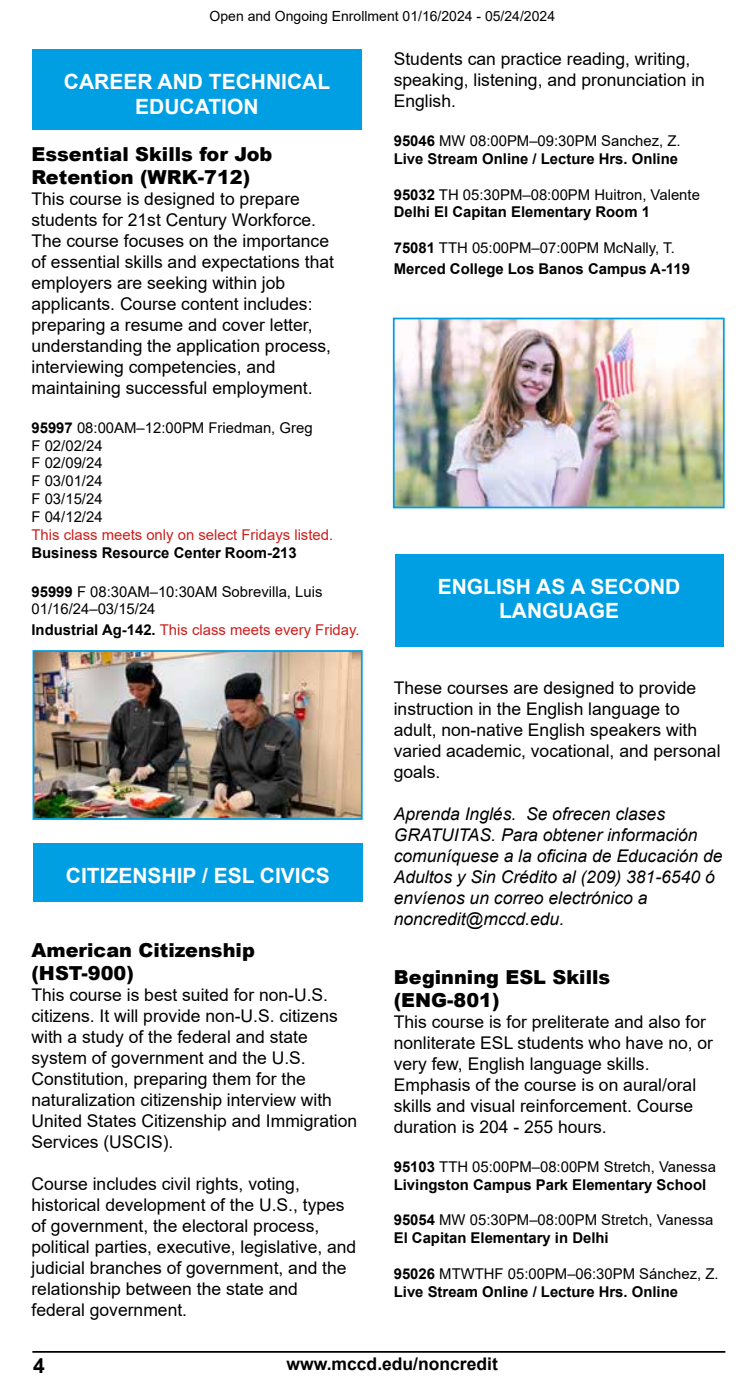
<style>
.page{position:relative;width:756px;height:1386px;background:#fff}
.page>*{position:absolute;margin:0;border:0;box-sizing:border-box;transform-origin:0 0}
.t1{font:700 21px/24.5px "Arial";color:#fff;text-align:center}
.t2{font:700 21px "Arial";color:#000}
.t3{font:900 19.25px/23.1px "Arial";color:#000}
.t4{font:17.5px/21px "Arial";color:#000}
.t5{font:italic 17.5px/21px "Arial";color:#000}
.t6{font:700 17.5px "Arial";color:#000}
.t7{font:700 14.88px/17.8px "Arial";color:#000}
.t8{font:14.88px/17.8px "Arial";color:#000}
.t9{font:14.88px "Arial";color:#cc1f1d}
.t10{font:14px "Arial";color:#000}
.s1{font-weight:700}
.s2{font-weight:700;color:#000}
.s3{font-weight:400}
</style>
<div class="page">
<hr style="left:32px;top:1351px;width:693px;height:2px;background:#000">
<div style="left:395px;top:554px;width:329px;height:93px;background:#009fe3"></div>
<div style="left:32px;top:49px;width:330px;height:81px;background:#009fe3"></div>
<div style="left:33px;top:843px;width:329px;height:59px;background:#009fe3"></div>
<img style="left:396px;top:321px;width:326px;height:184px">
<div style="left:393px;top:318px;width:332px;height:190px;border:2px solid #009fe3"></div>
<img style="left:36px;top:653px;width:324px;height:164px">
<div style="left:33px;top:650px;width:330px;height:170px;border:2px solid #009fe3"></div>
<p class="t10" style="left:210px;top:7px;width:347px">Open and Ongoing Enrollment 01/16/2024 - 05/24/2024</p>
<p class="t1" style="left:64px;top:69px;width:268px;line-height:25.2px">CAREER AND TECHNICAL<br>EDUCATION</p>
<p class="t3" style="left:32px;top:142px;width:242px">Essential Skills for Job<br>Retention (WRK-712)</p>
<p class="t4" style="left:32px;top:188px;width:304px">This course is designed to prepare students for 21st Century Workforce.<br>The course focuses on the importance of essential skills and expectations that employers are seeking within job applicants. Course content includes: preparing a resume and cover letter, understanding the application process, interviewing competencies, and maintaining successful employment.</p>
<p class="t8" style="left:32px;top:418px;width:283px"><span class="s1">95997</span> 08:00AM–12:00PM Friedman, Greg<br>F 02/02/24<br>F 02/09/24<br>F 03/01/24<br>F 03/15/24<br>F 04/12/24</p>
<p class="t9" style="left:32px;top:524px;width:303px">This class meets only on select Fridays listed.</p>
<p class="t7" style="left:32px;top:544px;width:267px">Business Resource Center Room-213</p>
<p class="t8" style="left:32px;top:582px;width:293px"><span class="s1">95999</span> F 08:30AM–10:30AM Sobrevilla, Luis<br>01/16/24–03/15/24</p>
<p class="t9" style="left:32px;top:620px;width:330px"><span class="s2">Industrial Ag-142.</span> This class meets every Friday.</p>
<p class="t1" style="left:66px;top:864px;width:266px">CITIZENSHIP / ESL CIVICS</p>
<p class="t3" style="left:32px;top:938px;width:225px">American Citizenship (HST-900)</p>
<p class="t4" style="left:32px;top:984px;width:327px">This course is best suited for non-U.S. citizens. It will provide non-U.S. citizens with a study of the federal and state system of government and the U.S.<br>Constitution, preparing them for the naturalization citizenship interview with United States Citizenship and Immigration Services (USCIS).</p>
<p class="t4" style="left:32px;top:1173px;width:326px">Course includes civil rights, voting, historical development of the U.S., types of government, the electoral process, political parties, executive, legislative, and judicial branches of government, and the relationship between the state and<br>federal government.</p>
<p class="t4" style="left:394px;top:48px;width:313px">Students can practice reading, writing, speaking, listening, and pronunciation in<br>English.</p>
<p class="t7" style="left:394px;top:132px;width:288px">95046 <span class="s3">MW 08:00PM–09:30PM Sanchez, Z.<br></span>Live Stream Online / Lecture Hrs. Online</p>
<p class="t7" style="left:394px;top:186px;width:308px">95032 <span class="s3">TH 05:30PM–08:00PM Huitron, Valente<br></span>Delhi El Capitan Elementary Room 1</p>
<p class="t7" style="left:394px;top:238px;width:298px;line-height:21px">75081 <span class="s3">TTH 05:00PM–07:00PM McNally, T.<br></span>Merced College Los Banos Campus A-119</p>
<p class="t1" style="left:438px;top:574px;width:244px">ENGLISH AS A SECOND<br>LANGUAGE</p>
<p class="t4" style="left:394px;top:677px;width:328px">These courses are designed to provide instruction in the English language to adult, non-native English speakers with varied academic, vocational, and personal goals.</p>
<p class="t5" style="left:394px;top:804px;width:330px">Aprenda Inglés. Se ofrecen clases GRATUITAS. Para obtener información comuníquese a la oficina de Educación de Adultos y Sin Crédito al (209) 381-6540 ó envíenos un correo electrónico a noncredit@mccd.edu.</p>
<p class="t3" style="left:394px;top:965px;width:218px">Beginning ESL Skills (ENG-801)</p>
<p class="t4" style="left:394px;top:1011px;width:321px">This course is for preliterate and also for nonliterate ESL students who have no, or very few, English language skills.<br>Emphasis of the course is on aural/oral skills and visual reinforcement. Course duration is 204 - 255 hours.</p>
<p class="t7" style="left:394px;top:1158px;width:324px">95103 <span class="s3">TTH 05:00PM–08:00PM Stretch, Vanessa<br></span>Livingston Campus Park Elementary School</p>
<p class="t8" style="left:394px;top:1211px;width:321px"><span class="s1">95054</span> MW 05:30PM–08:00PM Stretch, Vanessa<br><span class="s1">El Capitan Elementary in Delhi</span></p>
<p class="t7" style="left:394px;top:1265px;width:326px">95026 <span class="s3">MTWTHF 05:00PM–06:30PM Sánchez, Z.<br></span>Live Stream Online / Lecture Hrs. Online</p>
<p class="t2" style="left:33px;top:1351px;width:13px">4</p>
<p class="t6" style="left:287px;top:1352px;width:213px">www.mccd.edu/noncredit</p>
</div>
